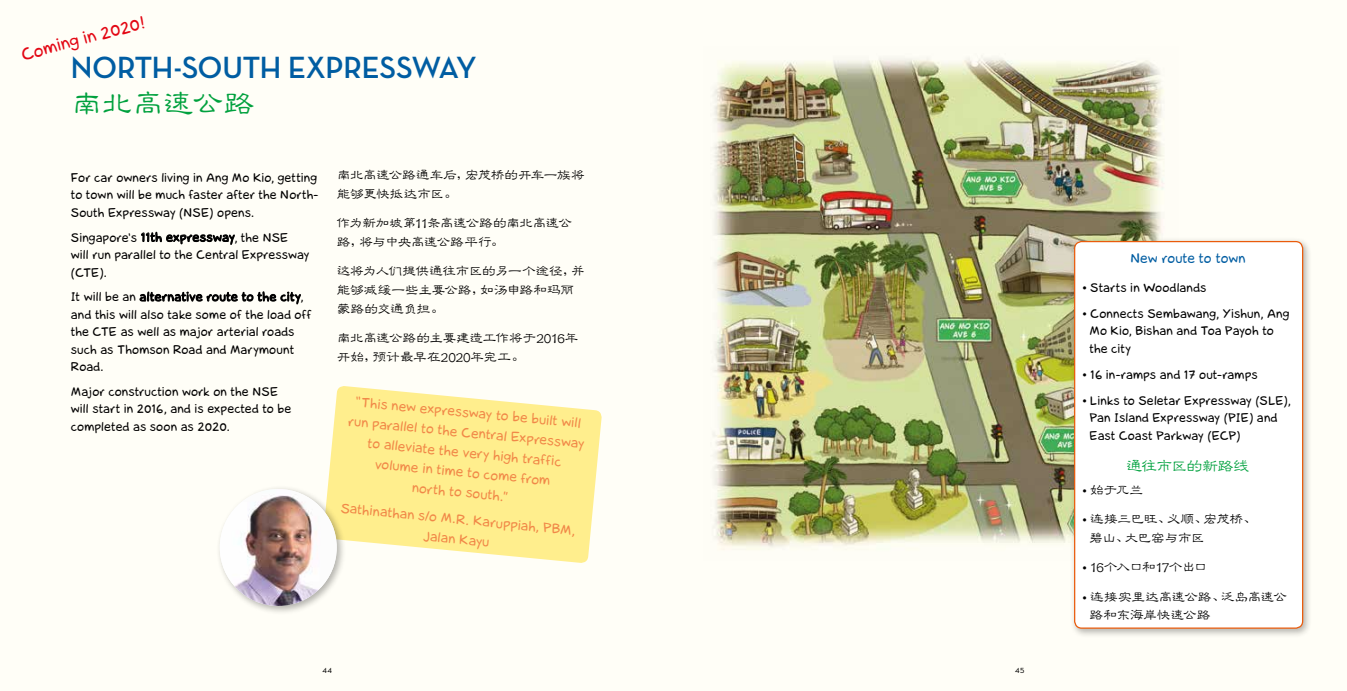
<style>
.page{position:relative;width:1347px;height:691px;background:#fff}
.page>*{position:absolute;margin:0;border:0;box-sizing:border-box;transform-origin:0 0}
.t1{font:700 31.25px "Neutra Disp";letter-spacing:-.005em;color:#005da2}
.t2{font:500 31.25px "GB Jen Lei";letter-spacing:-.01em;color:#00a13e}
.t3{font:17.5px "la Cartoonerie";color:#e30613}
.t4{font:500 16.25px "GB Jen Lei";letter-spacing:-.055em;color:#00a13e}
.t5{font:500 13.75px/18.8px "GB Jen Lei";letter-spacing:-.03em;color:#000}
.t6{font:13.75px/20px "la Cartoonerie";color:#f18848;text-align:center}
.t7{font:500 13.75px/18.8px "GB Jen Lei";letter-spacing:-.005em;color:#000}
.t8{font:13.75px "la Cartoonerie";color:#005da2}
.t9{font:12.5px/17.5px "la Cartoonerie";letter-spacing:.01em;color:#000}
.t10{font:500 10px "Neutra Disp";color:#000}
.s1{font-family:"Times New Roman"}
.s2{font-family:"Times New Roman";font-weight:400;font-size:12.5px}
</style>
<div class="page">
<div style="left:0;top:0;width:1346px;height:691px;background:#fffef7"></div>
<img style="left:713px;top:58px;width:451px;height:492px">
<svg style="left:141px;top:231px;width:94px;height:14px"></svg>
<svg style="left:139px;top:291px;width:162px;height:14px"></svg>
<div style="left:1069px;top:237px;width:243px;height:401px;background:#000;opacity:.3"></div>
<div style="left:1074px;top:242px;width:228px;height:386px;background:#fff;border-radius:7px"></div>
<div style="left:1074px;top:241px;width:229px;height:388px;border:1px solid #ea5b0b;border-radius:7px"></div>
<svg style="left:328px;top:386px;width:274px;height:177px;fill:#ffee8d"></svg>
<div style="left:215px;top:485px;width:131px;height:130px;background:#000;opacity:.3"></div>
<img style="left:220px;top:489px;width:117px;height:117px;border-radius:58px">
<h2 class="t3" style="left:19px;top:47px;width:129px;rotate:-15deg">Coming in 2020!</h2>
<h1 class="t1" style="left:71px;top:50px;width:42px">NORT</h1>
<h1 class="t1" style="left:152px;top:50px;width:68px">H-SOUT</h1>
<h1 class="t1" style="left:260px;top:50px;width:84px">H EXPRESS</h1>
<h1 class="t1" style="left:412px;top:50px;width:66px">WAY</h1>
<h1 class="t2" style="left:71px;top:87px;width:185px">南北高速公路</h1>
<p class="t9" style="left:71px;top:169px;width:249px">For car owners living in Ang Mo Kio, getting to town will be much faster after the North-<br>South Expressway (NSE) opens.</p>
<p class="t9" style="left:71px;top:229px;width:240px">Singapore's 11th expressway, the NSE<br>will run parallel to the Central Expressway (CTE</p>
<p class="t9" style="left:71px;top:260px;width:234px;line-height:24.6px;text-indent:28px">).<br>It will be an alternative route to the city,</p>
<p class="t9" style="left:71px;top:306px;width:242px">and this will also take some of the load off the CTE</p>
<p class="t9" style="left:71px;top:323px;width:225px;text-align:justify;text-indent:50px">as well as major arterial roads such as Thomson Road and Marymount Road.</p>
<p class="t9" style="left:71px;top:383px;width:222px">Major construction work on the NSE will start in 2016, and is expected to be completed as soon as 2020.</p>
<p class="t5" style="left:337px;top:165px;width:250px">南北高速公路通车后，宏茂桥的开车一族将能够更快抵达市区。</p>
<p class="t5" style="left:337px;top:213px;width:237px">作为新加坡第11条高速公路的南北高速公路，将与中央高速公路平行。</p>
<p class="t5" style="left:337px;top:261px;width:250px">这将为人们提供通往市区的另一个途径，并能够减缓一些主要公路，如汤申路和玛丽蒙路的交通负担。</p>
<p class="t7" style="left:337px;top:328px;width:243px">南北高速公路的主要建造工作将于2016年开始，预计最早在2020年完工。</p>
<p class="t6" style="left:351px;top:393px;width:241px;rotate:5deg">“This new expressway to be builtwill run paral l el to the C entral Expres sway to al l eviate the very high traffic<br>v ol um e in tim e to com e from<br>north to s outh.”</p>
<p class="t6" style="left:341px;top:499px;width:237px;rotate:5deg">Sathinathan s/o M . R . Karuppiah, PB M ,<br>J alan Kayu</p>
<p class="t10" style="left:322px;top:664px;width:11px">44</p>
<p class="t10" style="left:1015px;top:664px;width:11px">45</p>
<p class="t8" style="left:1130px;top:251px;width:116px">New route to town</p>
<p class="t9" style="left:1082px;top:279px;width:126px"><span class="s1">•</span> Starts in Woodlands</p>
<p class="t9" style="left:1089px;top:305px;width:201px;text-indent:-7px"><span class="s1">•</span> Connects Sembawang, Yishun, Ang<br>Mo Kio, Bishan and Toa Payoh to the city</p>
<p class="t9" style="left:1082px;top:366px;width:177px"><span class="s1">•</span> 16 in-ramps and 17 out-ramps</p>
<p class="t9" style="left:1089px;top:392px;width:203px;text-indent:-7px"><span class="s1">•</span> Links to Seletar Expressway (SLE),<br>Pan Island Expressway (PIE) and<br>East Coast Parkway (ECP</p>
<p class="t9" style="left:1235px;top:427px;width:6px">)</p>
<h3 class="t4" style="left:1126px;top:458px;width:125px">通往市区的新路线</h3>
<p class="t5" style="left:1082px;top:480px;width:62px"><span class="s2">•</span> 始于兀兰</p>
<p class="t5" style="left:1089px;top:510px;width:168px;text-indent:-7px"><span class="s2">•</span> 连接三巴旺、义顺、宏茂桥、碧山、大巴窑与市区</p>
<p class="t5" style="left:1082px;top:558px;width:127px"><span class="s2">•</span> 16个入口和17个出口</p>
<p class="t5" style="left:1089px;top:587px;width:199px;text-indent:-7px"><span class="s2">•</span> 连接实里达高速公路、泛岛高速公路和东海岸快速公路</p>
</div>
